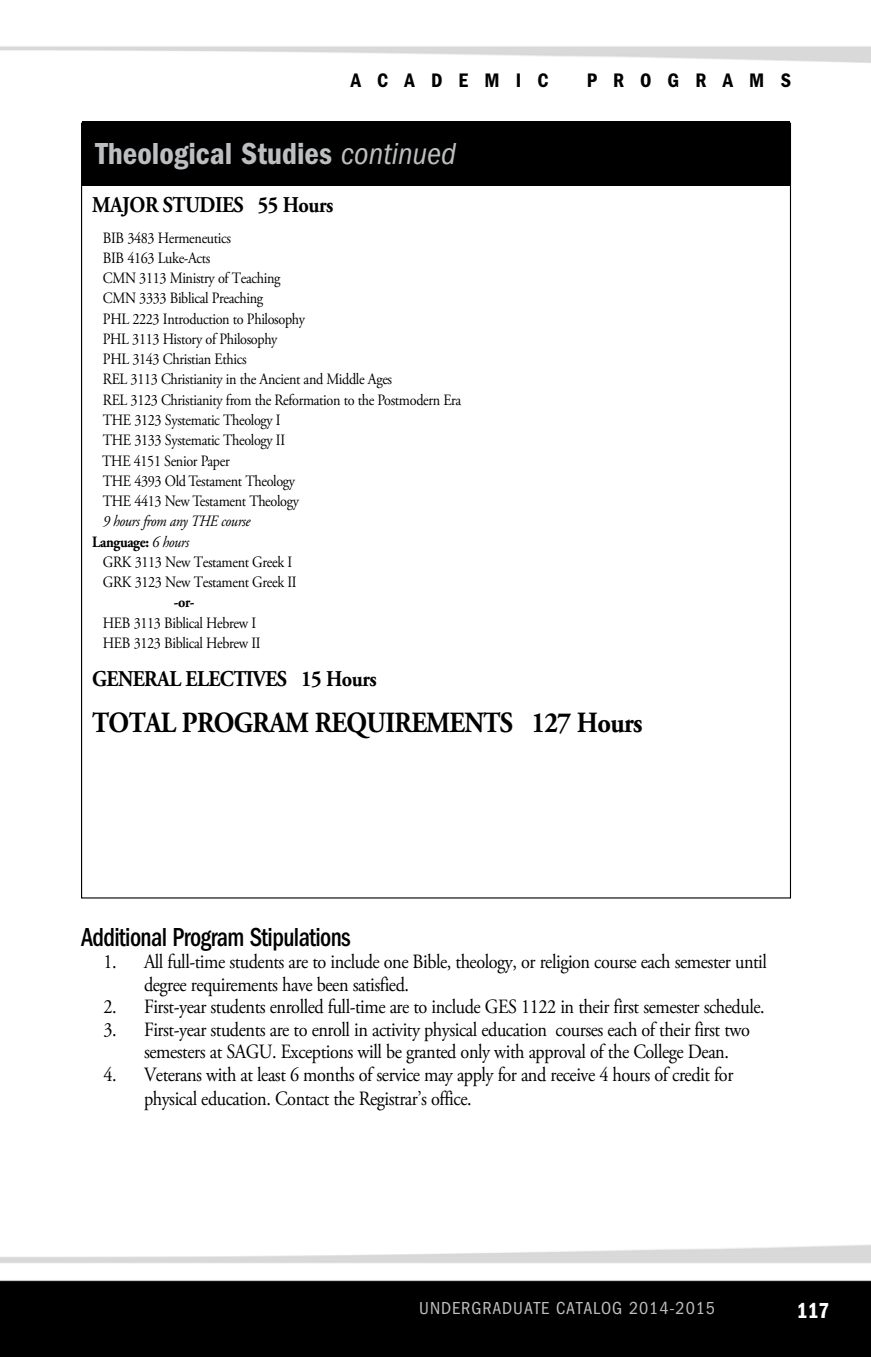
<style>
.page{position:relative;width:871px;height:1357px;background:#fff}
.page>*{position:absolute;margin:0;border:0;box-sizing:border-box;transform-origin:0 0}
.t1{font:31.5px "ITC Franklin Gothic Std Dm Cd";color:#bcbec0}
.t2{font:700 29.25px "Adobe Garamond Pro";letter-spacing:-.025em;color:#000;scale:.9 1}
.t3{font:500 condensed 27px "ITC Franklin Gothic Std";letter-spacing:-.025em;color:#000;scale:.9 1}
.t4{font:700 22.5px "Adobe Garamond Pro";letter-spacing:-.025em;color:#000;scale:.9 1}
.t5{font:22.5px "ITC Franklin Gothic Std Dm Cd";color:#fff;scale:.95 1}
.t6{font:20.25px/22.5px "Adobe Garamond Pro";letter-spacing:-.025em;color:#000;scale:.9 1}
.t7{font:20.25px "ITC Franklin Gothic Std Dm Cd";letter-spacing:.8em;color:#000}
.t8{font:condensed 18px "ITC Franklin Gothic Std";letter-spacing:.05em;color:#bcbec0}
.t9{font:15.75px/20.2px "Adobe Garamond Pro";letter-spacing:-.025em;color:#000;scale:.9 1}
.t10{font:italic 15.75px/20.2px "Adobe Garamond Pro";letter-spacing:-.025em;color:#000;scale:.9 1}
.t11{font:700 15.75px "Adobe Garamond Pro";color:#000;scale:.9 1}
.s1{font-family:"ITC Franklin Gothic Std";font-style:italic;font-stretch:condensed}
.s2{font-weight:700;font-style:normal}
</style>
<div class="page">
<img style="left:0;top:46px;width:871px;height:1311px">
<div style="left:82px;top:122px;width:708px;height:64px;background:#000"></div>
<p class="t7" style="left:351px;top:69px;width:199px">ACADEMIC</p>
<p class="t7" style="left:587px;top:69px;width:206px">PROGRAMS</p>
<h1 class="t1" style="left:95px;top:136px;width:362px">Theological Studies <span class="s1">continued</span></h1>
<h3 class="t4" style="left:92px;top:192px;width:269px">MAJOR STUDIES 55 Hours</h3>
<p class="t9" style="left:102px;top:228px;width:400px">BIB 3483 Hermeneutics<br>BIB 4163 Luke-Acts<br>CMN 3113 Ministry of Teaching<br>CMN 3333 Biblical Preaching<br>PHL 2223 Introduction to Philosophy<br>PHL 3113 History of Philosophy<br>PHL 3143 Christian Ethics<br>REL 3113 Christianity in the Ancient and Middle Ages<br>REL 3123 Christianity from the Reformation to the Postmodern Era<br>THE 3123 Systematic Theology I<br>THE 3133 Systematic Theology II<br>THE 4151 Senior Paper<br>THE 4393 Old Testament Theology<br>THE 4413 New Testament Theology</p>
<p class="t10" style="left:92px;top:511px;width:177px;text-indent:11px">9 hours from any THE course<br><span class="s2">Language:</span> 6 hours</p>
<p class="t9" style="left:103px;top:552px;width:217px">GRK 3113 New Testament Greek I<br>GRK 3123 New Testament Greek II</p>
<p class="t11" style="left:174px;top:593px;width:25px">-or-</p>
<p class="t9" style="left:103px;top:613px;width:177px">HEB 3113 Biblical Hebrew I<br>HEB 3123 Biblical Hebrew II</p>
<h3 class="t4" style="left:92px;top:666px;width:317px">GENERAL ELECTIVES 15 Hours</h3>
<h2 class="t2" style="left:92px;top:706px;width:613px">TOTAL PROGRAM REQUIREMENTS 127 Hours</h2>
<h3 class="t3" style="left:81px;top:921px;width:301px">Additional Program Stipulations</h3>
<p class="t6" style="left:144px;top:951px;width:693px;text-indent:-40px">1. All full-time students are to include one Bible, theology, or religion course each semester until degree requirements have been satisfied.</p>
<p class="t6" style="left:104px;top:996px;width:736px">2. First-year students enrolled full-time are to include GES 1122 in their first semester schedule.</p>
<p class="t6" style="left:144px;top:1018px;width:675px;text-indent:-40px">3. First-year students are to enroll in activity physical education courses each of their first two semesters at SAGU. Exceptions will be granted only with approval of the College Dean.</p>
<p class="t6" style="left:144px;top:1062px;width:656px;line-height:24.8px;text-indent:-40px">4. Veterans with at least 6 months of service may apply for and receive 4 hours of credit for physical education. Contact the Registrar’s office.</p>
<p class="t8" style="left:419px;top:1298px;width:297px">UNDERGRADUATE CATALOG 2014-2015</p>
<h3 class="t5" style="left:797px;top:1298px;width:36px">117</h3>
</div>
